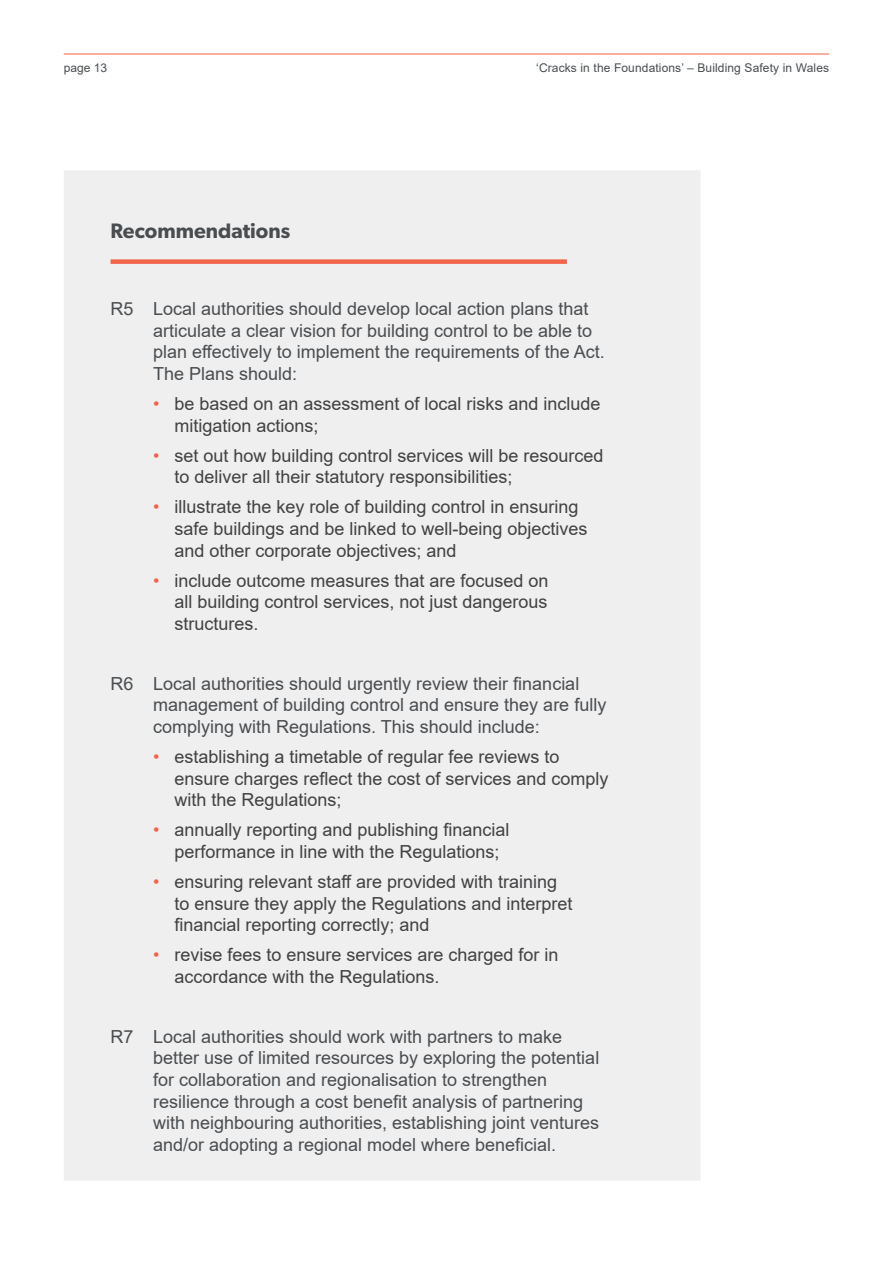
<style>
.page{position:relative;width:893px;height:1263px;background:#fff}
.page>*{position:absolute;margin:0;border:0;box-sizing:border-box;transform-origin:0 0}
.Recommendation_orange_underline{font:600 21px "Gibson";color:#494d50}
.t1{font:18px/21.6px "Arial";color:#414042}
.R1{font:18px/21.6px "Arial";color:#494d50}
.t2{font:12px "Arial";letter-spacing:.01em;color:#494d50}
.s1{color:#f16449}
</style>
<div class="page">
<hr style="left:64px;top:54px;width:765px;height:1px;background:#f16449">
<div style="left:64px;top:170px;width:636px;height:1011px;background:#f0efef"></div>
<div style="left:111px;top:259px;width:456px;height:5px;background:#f16449"></div>
<p class="t2" style="left:64px;top:59px;width:45px">page 13</p>
<p class="t2" style="left:536px;top:59px;width:294px">‘Cracks in the Foundations’ – Building Safety in Wales</p>
<p class="Recommendation_orange_underline" style="left:111px;top:218px;width:181px">Recommendations</p>
<p class="R1" style="left:153px;top:298px;width:453px;text-indent:-43px">R5 Local authorities should develop local action plans that articulate a clear vision for building control to be able to plan effectively to implement the requirements of the Act.<br>The Plans should:</p>
<p class="t1" style="left:174px;top:393px;width:428px;text-indent:-21px"><span class="s1">•</span> be based on an assessment of local risks and include mitigation actions;</p>
<p class="t1" style="left:174px;top:444px;width:431px;text-indent:-21px"><span class="s1">•</span> set out how building control services will be resourced to deliver all their statutory responsibilities;</p>
<p class="t1" style="left:174px;top:496px;width:415px;text-indent:-21px"><span class="s1">•</span> illustrate the key role of building control in ensuring safe buildings and be linked to well-being objectives and other corporate objectives; and</p>
<p class="t1" style="left:174px;top:569px;width:376px;text-align:justify;text-indent:-21px"><span class="s1">•</span> include outcome measures that are focused on all building control services, not just dangerous structures.</p>
<p class="R1" style="left:153px;top:672px;width:455px;text-indent:-43px">R6 Local authorities should urgently review their financial management of building control and ensure they are fully complying with Regulations. This should include:</p>
<p class="t1" style="left:174px;top:746px;width:436px;text-indent:-21px"><span class="s1">•</span> establishing a timetable of regular fee reviews to ensure charges reflect the cost of services and comply with the Regulations;</p>
<p class="t1" style="left:174px;top:819px;width:337px;text-indent:-21px"><span class="s1">•</span> annually reporting and publishing financial performance in line with the Regulations;</p>
<p class="t1" style="left:174px;top:871px;width:400px;text-indent:-21px"><span class="s1">•</span> ensuring relevant staff are provided with training to ensure they apply the Regulations and interpret financial reporting correctly; and</p>
<p class="t1" style="left:174px;top:944px;width:386px;text-indent:-21px"><span class="s1">•</span> revise fees to ensure services are charged for in accordance with the Regulations.</p>
<p class="R1" style="left:153px;top:1026px;width:448px;text-indent:-43px">R7 Local authorities should work with partners to make better use of limited resources by exploring the potential for collaboration and regionalisation to strengthen resilience through a cost benefit analysis of partnering with neighbouring authorities, establishing joint ventures and/or adopting a regional model where beneficial.</p>
</div>
